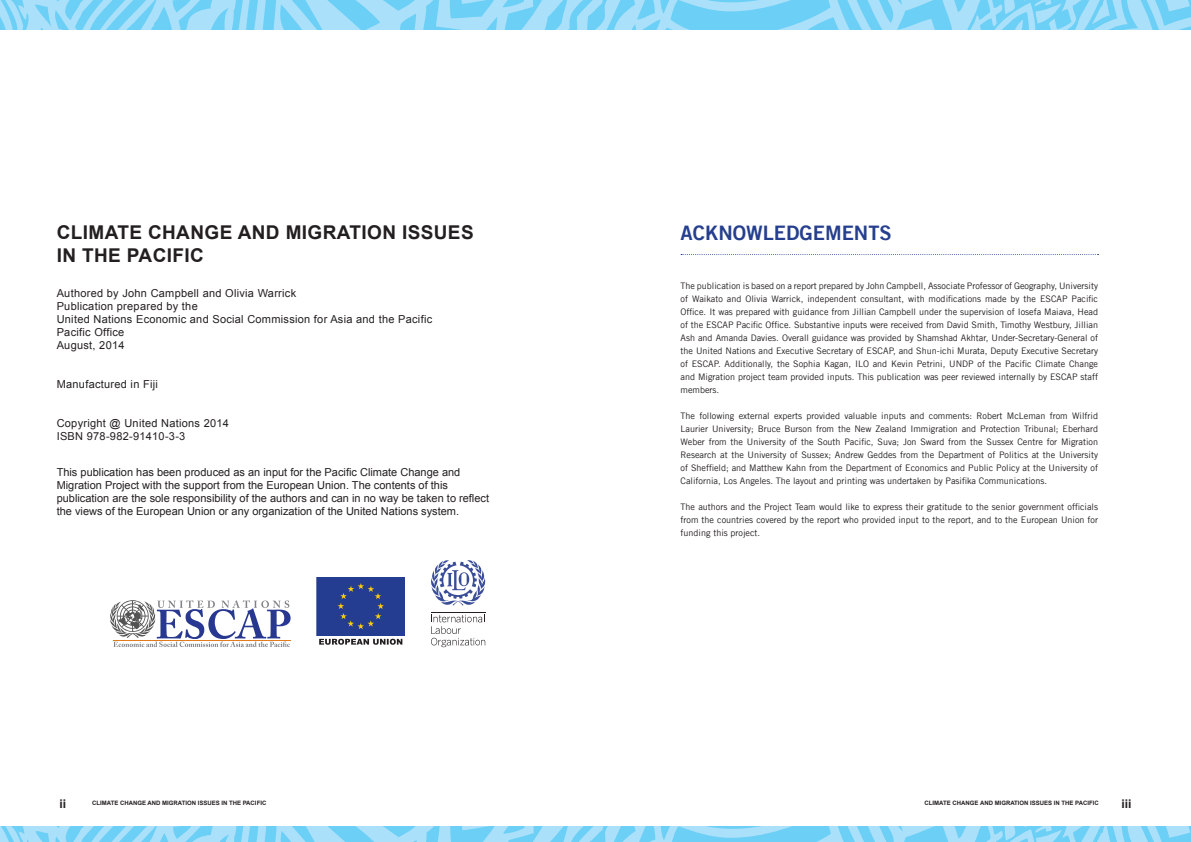
<style>
.page{position:relative;width:1191px;height:842px;background:#fff}
.page>*{position:absolute;margin:0;border:0;box-sizing:border-box;transform-origin:0 0}
.NEW_HEADING{font:20px "Trade Gothic LT Bold Two";color:#253f8e}
.t1{font:700 19px/22.8px "Arial";letter-spacing:.02em;color:#231f20}
.suubhead2{font:700 12px "Arial";color:#231f20}
.t2{font:11px/13px "Arial";color:#231f20}
.t3{font:11px "Arial";letter-spacing:.025em;color:#231f20}
.t4{font:9px/13px "Trade Gothic LT";color:#231f20;text-align:justify}
.t5{font:700 6px "Arial";color:#231f20}
</style>
<div class="page">
<svg style="left:0;top:0;width:1191px;height:30px;background:#8bd7f7"></svg>
<svg style="left:0;top:826px;width:1191px;height:16px;background:#8bd7f7"></svg>
<svg style="left:681px;top:254px;width:417px;height:1px"></svg>
<hr style="left:113px;top:640px;width:178px;height:1px;background:#e17b1b">
<svg style="left:110px;top:600px;width:180px;height:47px"></svg>
<svg style="left:316px;top:577px;width:89px;height:68px;background:#3d5091"></svg>
<svg style="left:431px;top:615px;width:54px;height:32px"></svg>
<hr style="left:431px;top:612px;width:54px;height:1px;background:#231f20">
<svg style="left:431px;top:560px;width:55px;height:45px"></svg>
<p class="t1" style="left:57px;top:222px;width:418px">CLIMATE CHANGE AND MIGRATION ISSUES<br>IN THE PACIFIC</p>
<p class="t3" style="left:57px;top:286px;width:241px">Authored by John Campbell and Olivia Warrick</p>
<p class="t3" style="left:57px;top:299px;width:143px">Publication prepared by the</p>
<p class="t3" style="left:57px;top:312px;width:377px">United Nations Economic and Social Commission for Asia and the Pacific</p>
<p class="t3" style="left:57px;top:325px;width:69px">Pacific Office</p>
<p class="t3" style="left:57px;top:338px;width:69px">August, 2014</p>
<p class="t3" style="left:57px;top:377px;width:103px">Manufactured in Fiji</p>
<p class="t3" style="left:57px;top:416px;width:174px">Copyright @ United Nations 2014</p>
<p class="t3" style="left:57px;top:429px;width:130px">ISBN 978-982-91410-3-3</p>
<p class="t2" style="left:57px;top:465px;width:434px">This publication has been produced as an input for the Pacific Climate Change and Migration Project with the support from the European Union. The contents of this publication are the sole responsibility of the authors and can in no way be taken to reflect the views of the European Union or any organization of the United Nations system.</p>
<p class="NEW_HEADING" style="left:680px;top:220px;width:213px">ACKNOWLEDGEMENTS</p>
<p class="t4" style="left:680px;top:279px;width:419px">The publication is based on a report prepared by John Campbell, Associate Professor of Geography, University of Waikato and Olivia Warrick, independent consultant, with modifications made by the ESCAP Pacific Office. It was prepared with guidance from Jillian Campbell under the supervision of Iosefa Maiava, Head of the ESCAP Pacific Office. Substantive inputs were received from David Smith, Timothy Westbury, Jillian Ash and Amanda Davies. Overall guidance was provided by Shamshad Akhtar, Under-Secretary-General of the United Nations and Executive Secretary of ESCAP, and Shun-ichi Murata, Deputy Executive Secretary of ESCAP. Additionally, the Sophia Kagan, ILO and Kevin Petrini, UNDP of the Pacific Climate Change and Migration project team provided inputs. This publication was peer reviewed internally by ESCAP staff members.</p>
<p class="t4" style="left:680px;top:409px;width:419px">The following external experts provided valuable inputs and comments: Robert McLeman from Wilfrid Laurier University; Bruce Burson from the New Zealand Immigration and Protection Tribunal; Eberhard Weber from the University of the South Pacific, Suva; Jon Sward from the Sussex Centre for Migration Research at the University of Sussex; Andrew Geddes from the Department of Politics at the University of Sheffield; and Matthew Kahn from the Department of Economics and Public Policy at the University of California, Los Angeles. The layout and printing was undertaken by Pasifika Communications.</p>
<p class="t4" style="left:680px;top:500px;width:419px">The authors and the Project Team would like to express their gratitude to the senior government officials from the countries covered by the report who provided input to the report, and to the European Union for funding this project.</p>
<p class="suubhead2" style="left:60px;top:795px;width:8px">ii</p>
<h3 class="suubhead2" style="left:1121px;top:795px;width:12px">iii</h3>
<p class="t5" style="left:92px;top:799px;width:176px">CLIMATE CHANGE AND MIGRATION ISSUES IN THE PACIFIC</p>
<p class="t5" style="left:924px;top:799px;width:176px">CLIMATE CHANGE AND MIGRATION ISSUES IN THE PACIFIC</p>
</div>
